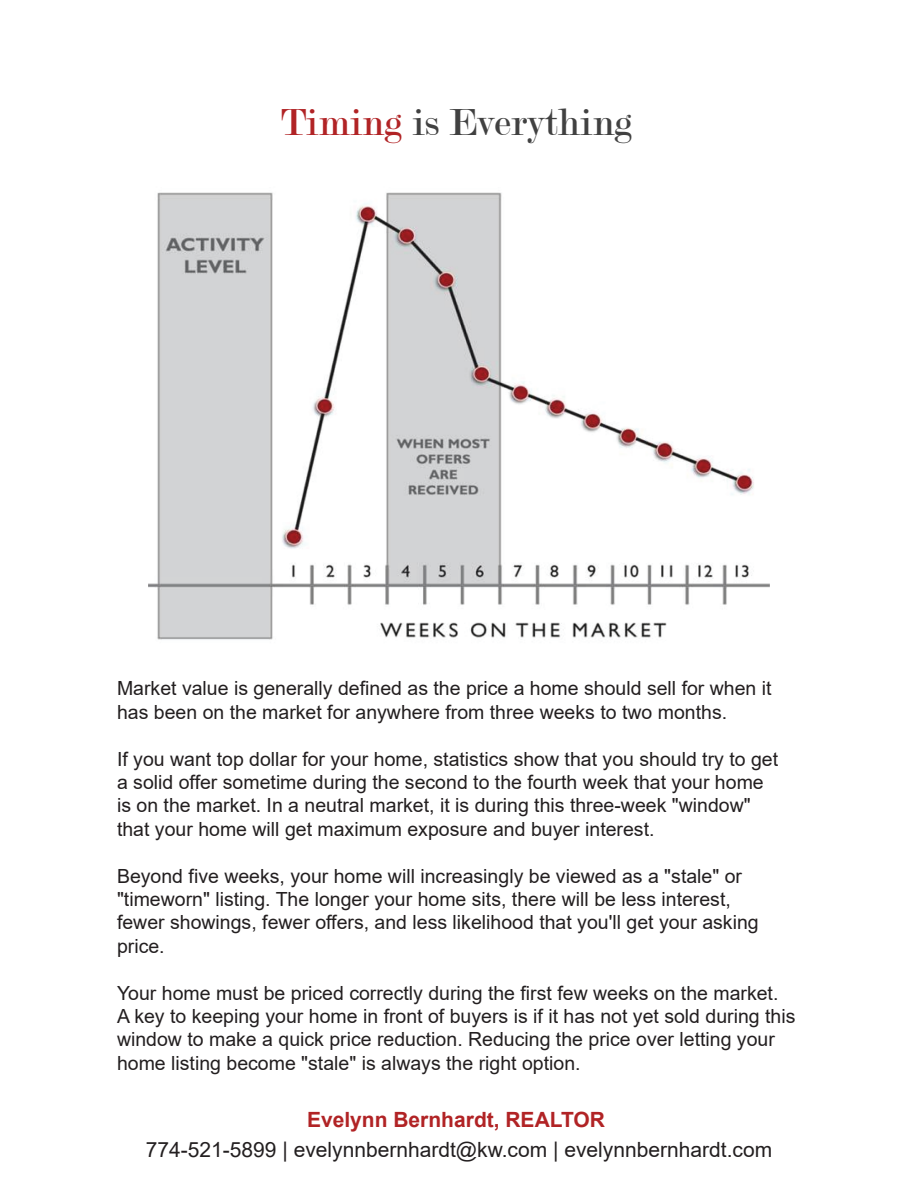
<style>
.page{position:relative;width:918px;height:1188px;background:#fff}
.page>*{position:absolute;margin:0;border:0;box-sizing:border-box;transform-origin:0 0}
.t1{font:40.5px "Modern";color:#414141}
.t2{font:21px "Arial";color:#231f20}
.t3{font:700 21px "Arial";color:#b12325}
.t4{font:19.5px/23.4px "Arial";color:#231f20}
.s1{color:#b12325}
</style>
<div class="page">
<img style="left:149px;top:192px;width:620px;height:448px">
<h1 class="t1" style="left:281px;top:102px;width:353px"><span class="s1">Timing</span> is Everything</h1>
<p class="t4" style="left:117px;top:677px;width:656px">Market value is generally defined as the price a home should sell for when it has been on the market for anywhere from three weeks to two months.</p>
<p class="t4" style="left:117px;top:747px;width:663px">If you want top dollar for your home, statistics show that you should try to get a solid offer sometime during the second to the fourth week that your home is on the market. In a neutral market, it is during this three-week "window" that your home will get maximum exposure and buyer interest.</p>
<p class="t4" style="left:117px;top:864px;width:643px">Beyond five weeks, your home will increasingly be viewed as a "stale" or "timeworn" listing. The longer your home sits, there will be less interest, fewer showings, fewer offers, and less likelihood that you'll get your asking price.</p>
<p class="t4" style="left:117px;top:981px;width:680px">Your home must be priced correctly during the first few weeks on the market.<br>A key to keeping your home in front of buyers is if it has not yet sold during this window to make a quick price reduction. Reducing the price over letting your home listing become "stale" is always the right option.</p>
<p class="t3" style="left:307px;top:1105px;width:299px">Evelynn Bernhardt, REALTOR</p>
<p class="t2" style="left:146px;top:1136px;width:628px">774-521-5899 | evelynnbernhardt@kw.com | evelynnbernhardt.com</p>
</div>
